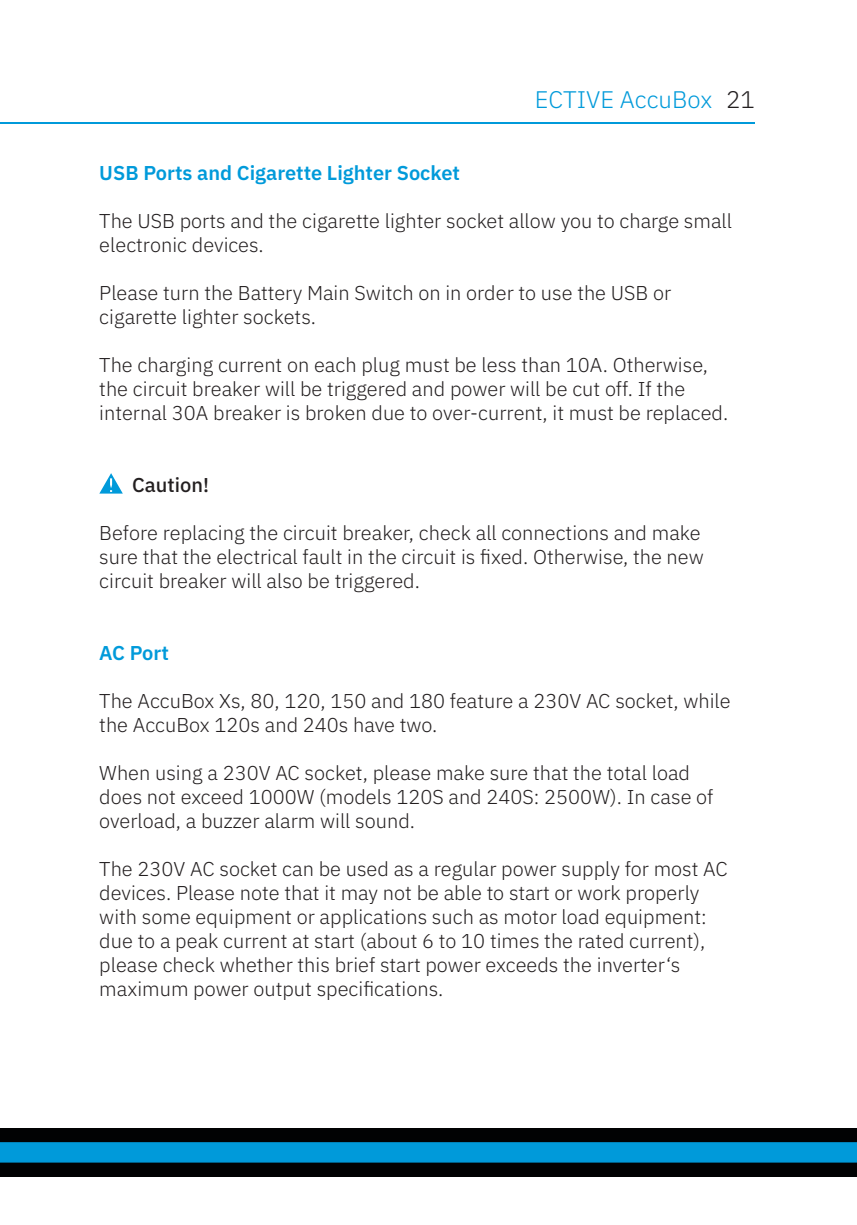
<style>
.page{position:relative;width:857px;height:1225px;background:#fff}
.page>*{position:absolute;margin:0;border:0;box-sizing:border-box;transform-origin:0 0}
.t1{font:300 24px "IBM Plex Sans";color:#009ada}
.Standard_Deutsch{font:300 20px/24px "IBM Plex Sans";color:#231f20}
.Standard_Deutsch-2{font:600 20px "IBM Plex Sans";color:#009ada}
.Standard_Deutsch-3{font:500 20px "IBM Plex Sans";color:#231f20}
.s1{color:#231f20}
</style>
<div class="page">
<hr style="left:0;top:122px;width:754px;height:1px;background:#009ada">
<div style="left:0;top:1128px;width:856px;height:48px;background:#010203"></div>
<div style="left:0;top:1142px;width:856px;height:20px;background:#009ada"></div>
<svg style="left:99px;top:473px;width:24px;height:20px"></svg>
<p class="t1" style="left:534px;top:81px;width:221px">ECTIVE AccuBox <span class="s1">21</span></p>
<p class="Standard_Deutsch-2" style="left:99px;top:157px;width:362px">USB Ports and Cigarette Lighter Socket</p>
<p class="Standard_Deutsch" style="left:99px;top:207px;width:634px">The USB ports and the cigarette lighter socket allow you to charge small electronic devices.</p>
<p class="Standard_Deutsch" style="left:99px;top:279px;width:573px">Please turn the Battery Main Switch on in order to use the USB or cigarette lighter sockets.</p>
<p class="Standard_Deutsch" style="left:99px;top:351px;width:627px">The charging current on each plug must be less than 10A. Otherwise, the circuit breaker will be triggered and power will be cut off. If the internal 30A breaker is broken due to over-current, it must be replaced.</p>
<p class="Standard_Deutsch-3" style="left:132px;top:469px;width:78px">Caution!</p>
<p class="Standard_Deutsch" style="left:99px;top:519px;width:605px">Before replacing the circuit breaker, check all connections and make sure that the electrical fault in the circuit is fixed. Otherwise, the new circuit breaker will also be triggered.</p>
<p class="Standard_Deutsch-2" style="left:99px;top:637px;width:71px">AC Port</p>
<p class="Standard_Deutsch" style="left:99px;top:687px;width:632px">The AccuBox Xs, 80, 120, 150 and 180 feature a 230V AC socket, while the AccuBox 120s and 240s have two.</p>
<p class="Standard_Deutsch" style="left:99px;top:759px;width:615px">When using a 230V AC socket, please make sure that the total load does not exceed 1000W (models 120S and 240S: 2500W). In case of overload, a buzzer alarm will sound.</p>
<p class="Standard_Deutsch" style="left:99px;top:855px;width:629px">The 230V AC socket can be used as a regular power supply for most AC devices. Please note that it may not be able to start or work properly with some equipment or applications such as motor load equipment: due to a peak current at start (about 6 to 10 times the rated current), please check whether this brief start power exceeds the inverter‘s maximum power output specifications.</p>
</div>
